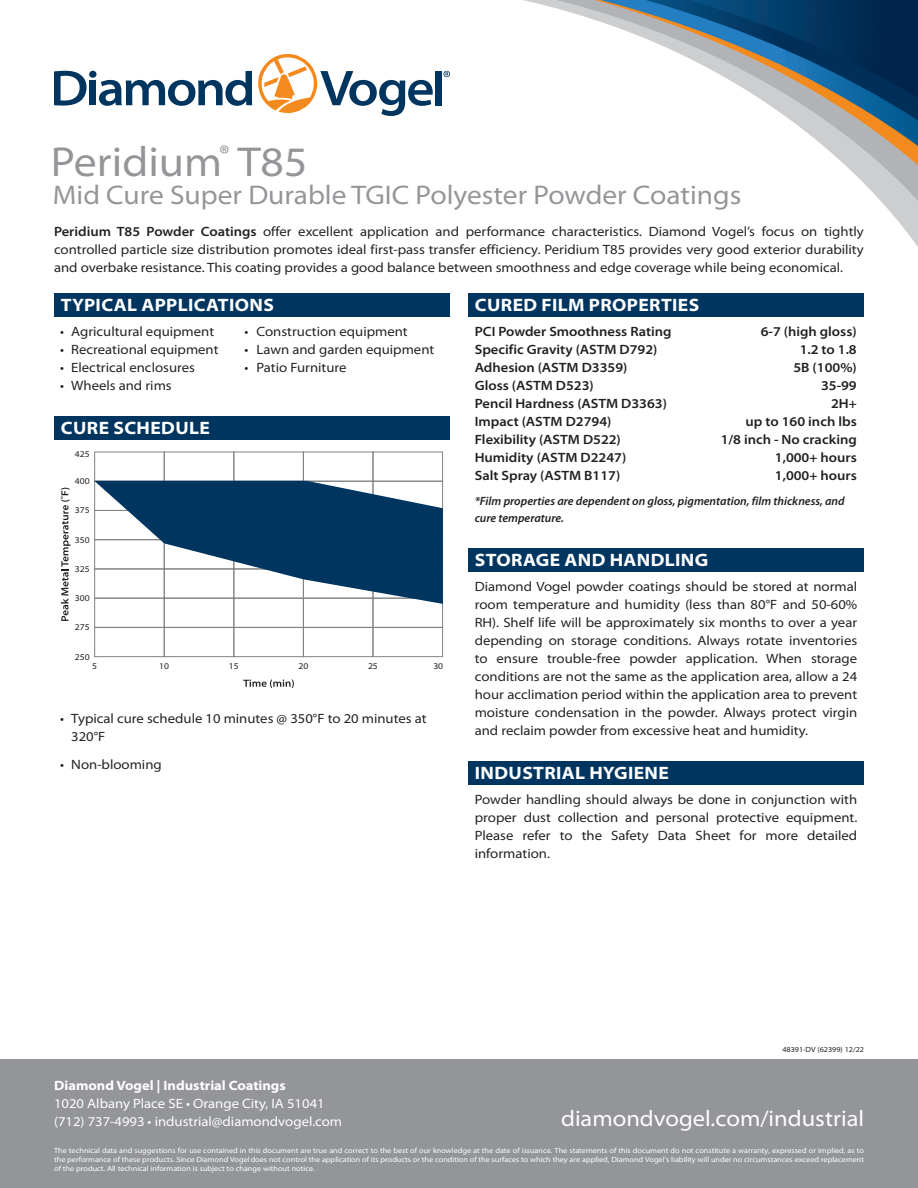
<style>
.page{position:relative;width:918px;height:1188px;background:#fff}
.page>*{position:absolute;margin:0;border:0;box-sizing:border-box;transform-origin:0 0}
.Powder_Bulletin_Head{font:semi-expanded 42px "Myriad Pro";color:#939598}
.Powder_Bulletin_Subh{font:semi-expanded 27px "Myriad Pro";color:#939598}
.t1{font:semi-expanded 22.5px "Myriad Pro";color:#fff}
.Paragraph_Style_1{font:700 semi-expanded 18px "Myriad Pro";letter-spacing:.02em;color:#fff}
.Body_Copy{font:semi-expanded 13.5px/18px "Myriad Pro";color:#231f20;text-align:justify}
.Film_Property_Body{font:600 semi-expanded 13.5px "Myriad Pro";color:#231f20}
.t2{font:semi-expanded 13.5px "Myriad Pro";color:#fff}
.t3{font:700 semi-expanded 13.5px "Myriad Pro";color:#fff}
.t4{font:italic 600 12px/16.5px "Myriad Pro";color:#231f20}
.t5{font:semi-expanded 8.85px "Myriad Pro";color:#231f20}
.t6{font:semi-expanded 7.5px/9px "Myriad Pro";color:#fff;text-align:justify}
.t7{font:semi-expanded 7.5px "Myriad Pro";color:#231f20}
.s1{font-weight:600}
</style>
<div class="page">
<svg style="left:435px;top:0;width:483px;height:247px"></svg>
<svg style="left:600px;top:0;width:318px;height:146px"></svg>
<svg style="left:646px;top:0;width:272px;height:120px"></svg>
<svg style="left:54px;top:71px;width:33px;height:35px"></svg>
<div style="left:90px;top:81px;width:6px;height:24px;background:#003560"></div>
<div style="left:89px;top:71px;width:8px;height:7px;background:#003560;border-radius:50%"></div>
<svg style="left:99px;top:54px;width:334px;height:62px"></svg>
<div style="left:436px;top:71px;width:6px;height:34px;background:#003560"></div>
<svg style="left:443px;top:71px;width:7px;height:6px"></svg>
<div style="left:54px;top:293px;width:396px;height:23px;background:#003560"></div>
<div style="left:54px;top:416px;width:396px;height:23px;background:#003560"></div>
<svg style="left:243px;top:680px;width:51px;height:8px"></svg>
<svg style="left:61px;top:488px;width:9px;height:133px"></svg>
<div style="left:94px;top:452px;width:71px;height:30px;border:1px solid #808285"></div>
<div style="left:164px;top:452px;width:70px;height:30px;border:1px solid #808285"></div>
<div style="left:233px;top:452px;width:71px;height:30px;border:1px solid #808285"></div>
<div style="left:303px;top:452px;width:70px;height:30px;border:1px solid #808285"></div>
<div style="left:373px;top:452px;width:70px;height:30px;border:1px solid #808285"></div>
<div style="left:94px;top:598px;width:71px;height:30px;border:1px solid #808285"></div>
<div style="left:164px;top:598px;width:70px;height:30px;border:1px solid #808285"></div>
<div style="left:233px;top:598px;width:71px;height:30px;border:1px solid #808285"></div>
<div style="left:303px;top:598px;width:70px;height:30px;border:1px solid #808285"></div>
<div style="left:373px;top:598px;width:70px;height:30px;border:1px solid #808285"></div>
<div style="left:94px;top:627px;width:71px;height:30px;border:1px solid #808285"></div>
<div style="left:164px;top:627px;width:70px;height:30px;border:1px solid #808285"></div>
<div style="left:233px;top:627px;width:71px;height:30px;border:1px solid #808285"></div>
<div style="left:303px;top:627px;width:70px;height:30px;border:1px solid #808285"></div>
<div style="left:373px;top:627px;width:70px;height:30px;border:1px solid #808285"></div>
<svg style="left:94px;top:481px;width:349px;height:123px"></svg>
<div style="left:468px;top:293px;width:396px;height:23px;background:#003560"></div>
<div style="left:468px;top:548px;width:396px;height:23px;background:#003560"></div>
<div style="left:468px;top:761px;width:396px;height:23px;background:#003560"></div>
<div style="left:0;top:1060px;width:918px;height:128px;background:#939598"></div>
<p class="Powder_Bulletin_Head" style="left:51px;top:135px;width:258px">Peridium<sup>®</sup> T85</p>
<p class="Powder_Bulletin_Subh" style="left:53px;top:178px;width:690px">Mid Cure Super Durable TGIC Polyester Powder Coatings</p>
<p class="Body_Copy" style="left:54px;top:222px;width:811px"><span class="s1">Peridium T85 Powder Coatings</span> offer excellent application and performance characteristics. Diamond Vogel’s focus on tightly controlled particle size distribution promotes ideal first-pass transfer efficiency. Peridium T85 provides very good exterior durability and overbake resistance. This coating provides a good balance between smoothness and edge coverage while being economical.</p>
<p class="Paragraph_Style_1" style="left:61px;top:293px;width:215px">TYPICAL APPLICATIONS</p>
<p class="Body_Copy" style="left:60px;top:322px;width:155px">• Agricultural equipment</p>
<p class="Body_Copy" style="left:244px;top:322px;width:165px">• Construction equipment</p>
<p class="Body_Copy" style="left:60px;top:340px;width:160px">• Recreational equipment</p>
<p class="Body_Copy" style="left:244px;top:340px;width:191px">• Lawn and garden equipment</p>
<p class="Body_Copy" style="left:60px;top:358px;width:136px">• Electrical enclosures</p>
<p class="Body_Copy" style="left:244px;top:358px;width:104px">• Patio Furniture</p>
<p class="Body_Copy" style="left:60px;top:376px;width:113px">• Wheels and rims</p>
<p class="Paragraph_Style_1" style="left:61px;top:416px;width:150px">CURE SCHEDULE</p>
<p class="Paragraph_Style_1" style="left:475px;top:293px;width:226px">CURED FILM PROPERTIES</p>
<p class="Film_Property_Body" style="left:475px;top:322px;width:198px">PCI Powder Smoothness Rating</p>
<p class="Film_Property_Body" style="left:761px;top:322px;width:98px">6-7 (high gloss)</p>
<p class="Film_Property_Body" style="left:475px;top:340px;width:184px">Specific Gravity (ASTM D792)</p>
<p class="Film_Property_Body" style="left:800px;top:340px;width:59px">1.2 to 1.8</p>
<p class="Film_Property_Body" style="left:475px;top:358px;width:154px">Adhesion (ASTM D3359)</p>
<p class="Film_Property_Body" style="left:793px;top:358px;width:65px">5B (100%)</p>
<p class="Film_Property_Body" style="left:475px;top:376px;width:121px">Gloss (ASTM D523)</p>
<p class="Film_Property_Body" style="left:821px;top:376px;width:37px">35-99</p>
<p class="Film_Property_Body" style="left:475px;top:394px;width:194px">Pencil Hardness (ASTM D3363)</p>
<p class="Film_Property_Body" style="left:831px;top:394px;width:27px">2H+</p>
<p class="Film_Property_Body" style="left:475px;top:412px;width:138px">Impact (ASTM D2794)</p>
<p class="Film_Property_Body" style="left:746px;top:412px;width:113px">up to 160 inch lbs</p>
<p class="Film_Property_Body" style="left:475px;top:430px;width:148px">Flexibility (ASTM D522)</p>
<p class="Film_Property_Body" style="left:721px;top:430px;width:138px">1/8 inch - No cracking</p>
<p class="Film_Property_Body" style="left:475px;top:448px;width:153px">Humidity (ASTM D2247)</p>
<p class="Film_Property_Body" style="left:775px;top:448px;width:83px">1,000+ hours</p>
<p class="Film_Property_Body" style="left:475px;top:466px;width:147px">Salt Spray (ASTM B117)</p>
<p class="Film_Property_Body" style="left:775px;top:466px;width:83px">1,000+ hours</p>
<p class="t4" style="left:475px;top:492px;width:372px">*Film properties are dependent on gloss, pigmentation, film thickness, and cure temperature.</p>
<p class="Paragraph_Style_1" style="left:475px;top:548px;width:235px">STORAGE AND HANDLING</p>
<p class="Body_Copy" style="left:475px;top:577px;width:384px">Diamond Vogel powder coatings should be stored at normal room temperature and humidity (less than 80°F and 50-60% RH). Shelf life will be approximately six months to over a year depending on storage conditions. Always rotate inventories to ensure trouble-free powder application. When storage conditions are not the same as the application area, allow a 24 hour acclimation period within the application area to prevent moisture condensation in the powder. Always protect virgin and reclaim powder from excessive heat and humidity.</p>
<p class="Paragraph_Style_1" style="left:475px;top:761px;width:196px">INDUSTRIAL HYGIENE</p>
<p class="Body_Copy" style="left:475px;top:790px;width:384px">Powder handling should always be done in conjunction with proper dust collection and personal protective equipment.<br>Please refer to the Safety Data Sheet for more detailed information.</p>
<p class="t5" style="left:75px;top:449px;width:16px">425</p>
<p class="t5" style="left:75px;top:476px;width:16px">400</p>
<p class="t5" style="left:75px;top:505px;width:16px">375</p>
<p class="t5" style="left:75px;top:534px;width:16px">350</p>
<p class="t5" style="left:75px;top:563px;width:16px">325</p>
<p class="t5" style="left:75px;top:593px;width:16px">300</p>
<p class="t5" style="left:75px;top:622px;width:16px">275</p>
<p class="t5" style="left:75px;top:651px;width:16px">250</p>
<p class="t5" style="left:92px;top:661px;width:6px">5</p>
<p class="t5" style="left:159px;top:661px;width:11px">10</p>
<p class="t5" style="left:229px;top:661px;width:11px">15</p>
<p class="t5" style="left:298px;top:661px;width:11px">20</p>
<p class="t5" style="left:368px;top:661px;width:11px">25</p>
<p class="t5" style="left:433px;top:661px;width:11px">30</p>
<p class="Body_Copy" style="left:71px;top:709px;width:357px;text-indent:-11px">• Typical cure schedule 10 minutes @ 350°F to 20 minutes at<br>320°F</p>
<p class="Body_Copy" style="left:60px;top:755px;width:103px">• Non-blooming</p>
<p class="t7" style="left:782px;top:1045px;width:83px">48391-DV (62399) 12/22</p>
<p class="t3" style="left:54px;top:1077px;width:233px">Diamond Vogel | Industrial Coatings</p>
<p class="t2" style="left:54px;top:1095px;width:272px">1020 Albany Place SE • Orange City, IA 51041</p>
<p class="t2" style="left:54px;top:1113px;width:290px">(712) 737-4993 • industrial@diamondvogel.com</p>
<p class="t1" style="left:561px;top:1105px;width:305px">diamondvogel.com/industrial</p>
<p class="t6" style="left:54px;top:1146px;width:812px">The technical data and suggestions for use contained in this document are true and correct to the best of our knowledge at the date of issuance. The statements of this document do not constitute a warranty, expressed or implied, as to the performance of these products. Since Diamond Vogeldoes not control the application of its products or the condition of the surfaces to which they are applied, Diamond Vogel’s liability will under no circumstances exceed replacement of the product. All technical information is subject to change without notice.</p>
</div>
